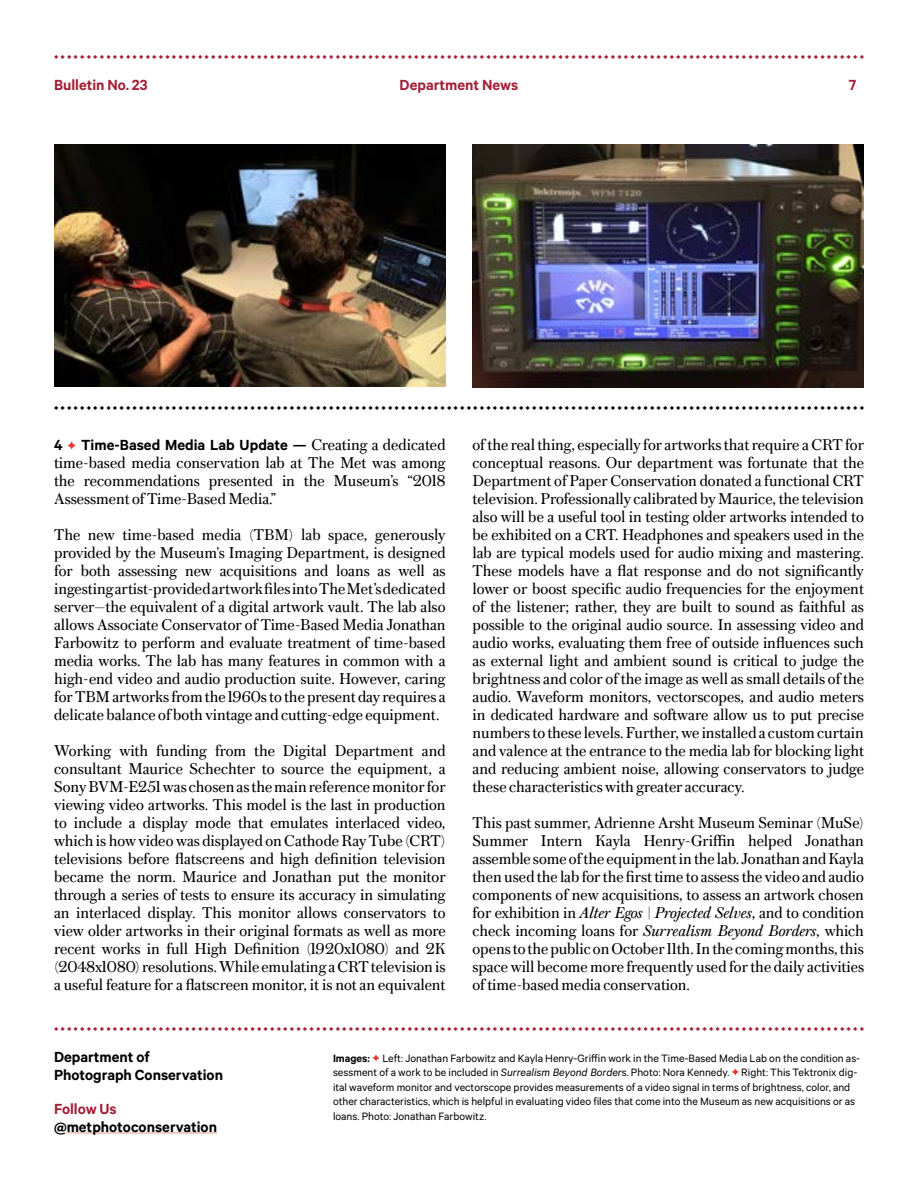
<style>
.page{position:relative;width:918px;height:1188px;background:#fff}
.page>*{position:absolute;margin:0;border:0;box-sizing:border-box;transform-origin:0 0}
.t1{font:16.5px/18px "The Met Serif Office";color:#000;text-align:justify}
.t2{font:700 16.5px/18px "The Met Sans Office";color:#000}
.t3{font:700 16.5px "The Met Sans Office";color:#a41e37}
.t4{font:12px/14.4px "The Met Sans Office";color:#000}
.t5{font:700 6px "GT Alpina Betav 6";color:#a41e37}
.t6{font:700 6px "GT Alpina Betav 6";color:#000}
.s1{font-family:"GT Alpina Betav 6";font-size:10.5px;color:#ee322d}
.s2{font-family:"The Met Serif Office";font-weight:400}
.s3{font-style:italic}
.s4{font-weight:700}
.s5{font-family:"GT Alpina Betav 6";font-weight:700;font-size:9px;color:#ee322d}
</style>
<div class="page">
<hr style="left:67px;top:1132px;width:150px;height:2px;background:#e8bbaa">
<img style="left:54px;top:144px;width:392px;height:243px">
<img style="left:472px;top:144px;width:392px;height:243px">
<p class="t5" style="left:54px;top:53px;width:812px">⬥ ⬥ ⬥ ⬥ ⬥ ⬥ ⬥ ⬥ ⬥ ⬥ ⬥ ⬥ ⬥ ⬥ ⬥ ⬥ ⬥ ⬥ ⬥ ⬥ ⬥ ⬥ ⬥ ⬥ ⬥ ⬥ ⬥ ⬥ ⬥ ⬥ ⬥ ⬥ ⬥ ⬥ ⬥ ⬥ ⬥ ⬥ ⬥ ⬥ ⬥ ⬥ ⬥ ⬥ ⬥ ⬥ ⬥ ⬥ ⬥ ⬥ ⬥ ⬥ ⬥ ⬥ ⬥ ⬥ ⬥ ⬥ ⬥ ⬥ ⬥ ⬥ ⬥ ⬥ ⬥ ⬥ ⬥ ⬥ ⬥ ⬥ ⬥ ⬥ ⬥ ⬥ ⬥ ⬥ ⬥ ⬥ ⬥ ⬥ ⬥ ⬥ ⬥ ⬥ ⬥ ⬥ ⬥ ⬥ ⬥ ⬥ ⬥ ⬥ ⬥ ⬥ ⬥ ⬥ ⬥ ⬥ ⬥ ⬥ ⬥ ⬥ ⬥ ⬥ ⬥ ⬥ ⬥ ⬥ ⬥ ⬥ ⬥ ⬥ ⬥ ⬥ ⬥ ⬥ ⬥ ⬥ ⬥ ⬥ ⬥ ⬥ ⬥ ⬥</p>
<p class="t3" style="left:54px;top:75px;width:95px">Bulletin No. 23</p>
<p class="t3" style="left:400px;top:75px;width:120px">Department News</p>
<p class="t3" style="left:849px;top:75px;width:9px">7</p>
<p class="t6" style="left:54px;top:405px;width:812px">⬥ ⬥ ⬥ ⬥ ⬥ ⬥ ⬥ ⬥ ⬥ ⬥ ⬥ ⬥ ⬥ ⬥ ⬥ ⬥ ⬥ ⬥ ⬥ ⬥ ⬥ ⬥ ⬥ ⬥ ⬥ ⬥ ⬥ ⬥ ⬥ ⬥ ⬥ ⬥ ⬥ ⬥ ⬥ ⬥ ⬥ ⬥ ⬥ ⬥ ⬥ ⬥ ⬥ ⬥ ⬥ ⬥ ⬥ ⬥ ⬥ ⬥ ⬥ ⬥ ⬥ ⬥ ⬥ ⬥ ⬥ ⬥ ⬥ ⬥ ⬥ ⬥ ⬥ ⬥ ⬥ ⬥ ⬥ ⬥ ⬥ ⬥ ⬥ ⬥ ⬥ ⬥ ⬥ ⬥ ⬥ ⬥ ⬥ ⬥ ⬥ ⬥ ⬥ ⬥ ⬥ ⬥ ⬥ ⬥ ⬥ ⬥ ⬥ ⬥ ⬥ ⬥ ⬥ ⬥ ⬥ ⬥ ⬥ ⬥ ⬥ ⬥ ⬥ ⬥ ⬥ ⬥ ⬥ ⬥ ⬥ ⬥ ⬥ ⬥ ⬥ ⬥ ⬥ ⬥ ⬥ ⬥ ⬥ ⬥ ⬥ ⬥ ⬥ ⬥</p>
<p class="t2" style="left:54px;top:435px;width:393px">4 <span class="s1">✦</span> Time-Based Media Lab Update — <span class="s2">Creating a dedicated</span></p>
<p class="t1" style="left:54px;top:453px;width:393px">time-based media conservation lab at The Met was among the recommendations presented in the Museum’s “2018<br>Assessment of Time-Based Media.”</p>
<p class="t1" style="left:54px;top:525px;width:393px">The new time-based media (TBM) lab space, generously provided by the Museum's Imaging Department, is designed for both assessing new acquisitions and loans as well as ingesting artist-provided artwork files into The Met’s dedicated server—the equivalent of a digital artwork vault. The lab also allows Associate Conservator of Time-Based Media Jonathan Farbowitz to perform and evaluate treatment of time-based media works. The lab has many features in common with a high-end video and audio production suite. However, caring for TBM artworks from the 1960s to the present day requires a delicate balance of both vintage and cutting-edge equipment.</p>
<p class="t1" style="left:54px;top:741px;width:393px">Working with funding from the Digital Department and consultant Maurice Schechter to source the equipment, a Sony BVM-E251 was chosen as the main reference monitor for viewing video artworks. This model is the last in production to include a display mode that emulates interlaced video, which is how video was displayed on Cathode Ray Tube (CRT) televisions before flatscreens and high definition television became the norm. Maurice and Jonathan put the monitor through a series of tests to ensure its accuracy in simulating an interlaced display. This monitor allows conservators to view older artworks in their original formats as well as more recent works in full High Definition (1920x1080) and 2K (2048x1080) resolutions. While emulating a CRT television is a useful feature for a flatscreen monitor, it is not an equivalent</p>
<p class="t1" style="left:472px;top:435px;width:393px">of the real thing, especially for artworks that require a CRT for conceptual reasons. Our department was fortunate that the Department of Paper Conservation donated a functional CRT television. Professionally calibrated by Maurice, the television also will be a useful tool in testing older artworks intended to be exhibited on a CRT. Headphones and speakers used in the lab are typical models used for audio mixing and mastering.<br>These models have a flat response and do not significantly lower or boost specific audio frequencies for the enjoyment of the listener; rather, they are built to sound as faithful as possible to the original audio source. In assessing video and audio works, evaluating them free of outside influences such as external light and ambient sound is critical to judge the brightness and color of the image as well as small details of the audio. Waveform monitors, vectorscopes, and audio meters in dedicated hardware and software allow us to put precise numbers to these levels. Further, we installed a custom curtain and valence at the entrance to the media lab for blocking light and reducing ambient noise, allowing conservators to judge these characteristics with greater accuracy.</p>
<p class="t1" style="left:472px;top:813px;width:393px">This past summer, Adrienne Arsht Museum Seminar (MuSe)<br>Summer Intern Kayla Henry-Griffin helped Jonathan assemble some of the equipment in the lab. Jonathan and Kayla then used the lab for the first time to assess the video and audio components of new acquisitions, to assess an artwork chosen for exhibition in <span class="s3">Alter Egos | Projected Selves</span>, and to condition check incoming loans for <span class="s3">Surrealism Beyond Borders</span>, which opens to the public on October 11th. In the coming months, this space will become more frequently used for the daily activities of time-based media conservation.</p>
<p class="t5" style="left:54px;top:1025px;width:812px">⬥ ⬥ ⬥ ⬥ ⬥ ⬥ ⬥ ⬥ ⬥ ⬥ ⬥ ⬥ ⬥ ⬥ ⬥ ⬥ ⬥ ⬥ ⬥ ⬥ ⬥ ⬥ ⬥ ⬥ ⬥ ⬥ ⬥ ⬥ ⬥ ⬥ ⬥ ⬥ ⬥ ⬥ ⬥ ⬥ ⬥ ⬥ ⬥ ⬥ ⬥ ⬥ ⬥ ⬥ ⬥ ⬥ ⬥ ⬥ ⬥ ⬥ ⬥ ⬥ ⬥ ⬥ ⬥ ⬥ ⬥ ⬥ ⬥ ⬥ ⬥ ⬥ ⬥ ⬥ ⬥ ⬥ ⬥ ⬥ ⬥ ⬥ ⬥ ⬥ ⬥ ⬥ ⬥ ⬥ ⬥ ⬥ ⬥ ⬥ ⬥ ⬥ ⬥ ⬥ ⬥ ⬥ ⬥ ⬥ ⬥ ⬥ ⬥ ⬥ ⬥ ⬥ ⬥ ⬥ ⬥ ⬥ ⬥ ⬥ ⬥ ⬥ ⬥ ⬥ ⬥ ⬥ ⬥ ⬥ ⬥ ⬥ ⬥ ⬥ ⬥ ⬥ ⬥ ⬥ ⬥ ⬥ ⬥ ⬥ ⬥ ⬥ ⬥ ⬥</p>
<p class="t2" style="left:54px;top:1047px;width:171px">Department of<br>Photograph Conservation</p>
<p class="t3" style="left:54px;top:1099px;width:64px">Follow Us</p>
<p class="t2" style="left:54px;top:1118px;width:165px">@metphotoconservation</p>
<p class="t4" style="left:333px;top:1051px;width:529px"><span class="s4">Images:</span> <span class="s5">✦</span> Left: Jonathan Farbowitz and Kayla Henry-Griffin work in the Time-Based Media Lab on the condition as&shy;sessment of a work to be included in <span class="s3">Surrealism Beyond Border</span>s. Photo: Nora Kennedy. <span class="s5">✦</span> Right: This Tektronix dig&shy;ital waveform monitor and vectorscope provides measurements of a video signal in terms of brightness, color, and other characteristics, which is helpful in evaluating video files that come into the Museum as new acquisitions or as loans. Photo: Jonathan Farbowitz.</p>
</div>
